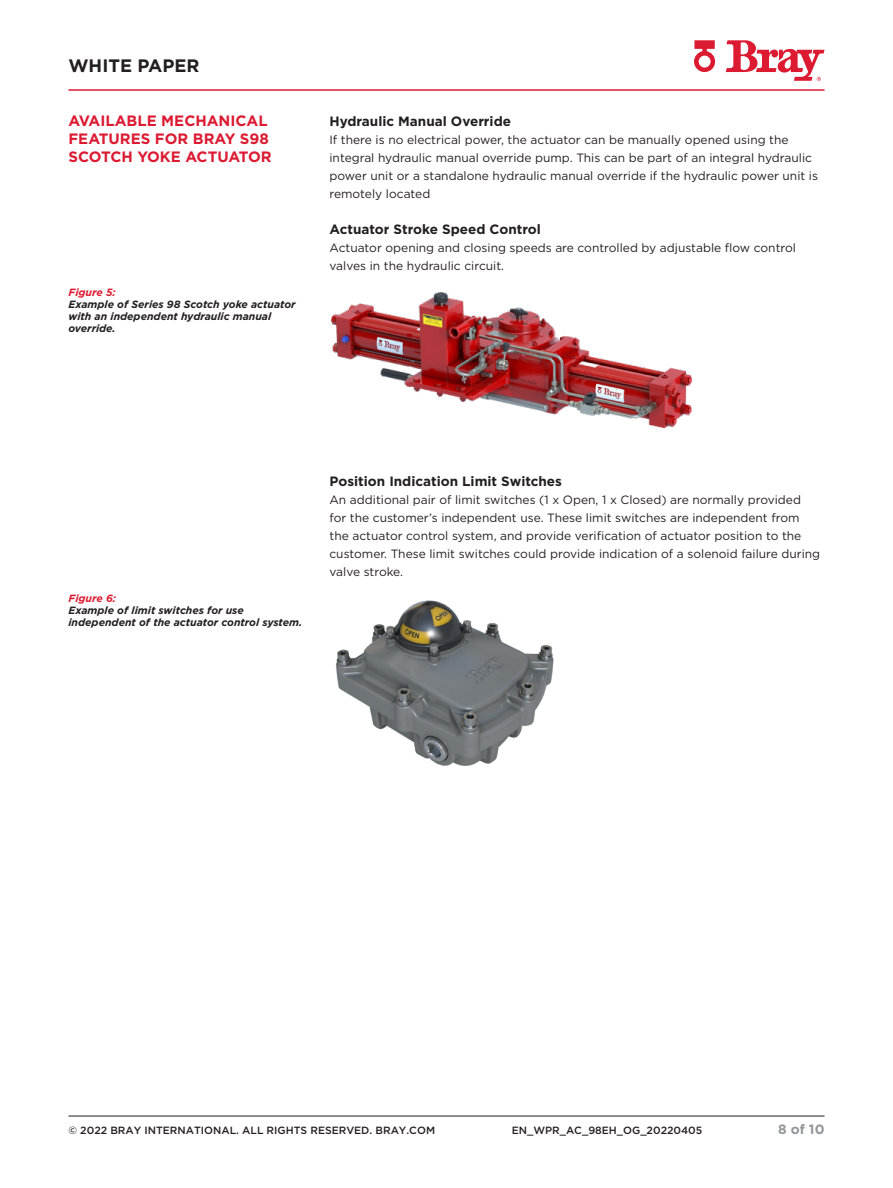
<style>
.page{position:relative;width:893px;height:1188px;background:#fff}
.page>*{position:absolute;margin:0;border:0;box-sizing:border-box;transform-origin:0 0}
.t1{font:700 18px "Gotham";color:#231f20}
.Subhead_1{font:700 15px/18px "Gotham";color:#dc1a32}
.Subhead_2{font:700 13.5px "Gotham";color:#231f20}
.t2{font:700 13.5px "Gotham";color:#939598}
.Body_Text{font:12px/18px "Gotham";color:#231f20}
.t3{font:italic 700 10.5px/12px "Gotham";color:#231f20}
.t4{font:500 10.5px "Gotham";color:#231f20}
.t5{font:italic 700 10.5px "Gotham";color:#dc1a32}
</style>
<div class="page">
<hr style="left:68px;top:1116px;width:756px;height:1px;background:#231f20">
<svg style="left:726px;top:40px;width:98px;height:41px"></svg>
<svg style="left:694px;top:40px;width:21px;height:32px"></svg>
<hr style="left:68px;top:89px;width:756px;height:2px;background:#dc1a32">
<img style="left:332px;top:292px;width:360px;height:136px">
<img style="left:336px;top:600px;width:218px;height:166px">
<h1 class="t1" style="left:68px;top:54px;width:133px">WHITE PAPER</h1>
<p class="Subhead_1" style="left:68px;top:112px;width:205px">AVAILABLE MECHANICAL<br>FEATURES FOR BRAY S98<br>SCOTCH YOKE ACTUATOR</p>
<p class="Subhead_2" style="left:329px;top:112px;width:183px">Hydraulic Manual Override</p>
<p class="Body_Text" style="left:329px;top:130px;width:490px">If there is no electrical power, the actuator can be manually opened using the integral hydraulic manual override pump. This can be part of an integral hydraulic power unit or a standalone hydraulic manual override if the hydraulic power unit is remotely located</p>
<p class="Subhead_2" style="left:329px;top:220px;width:213px">Actuator Stroke Speed Control</p>
<p class="Body_Text" style="left:329px;top:238px;width:468px">Actuator opening and closing speeds are controlled by adjustable flow control valves in the hydraulic circuit.</p>
<p class="t5" style="left:68px;top:286px;width:49px">Figure 5:</p>
<p class="t3" style="left:68px;top:299px;width:229px">Example of Series 98 Scotch yoke actuator with an independent hydraulic manual override.</p>
<p class="t5" style="left:68px;top:592px;width:49px">Figure 6:</p>
<p class="t3" style="left:68px;top:605px;width:235px">Example of limit switches for use independent of the actuator control system.</p>
<p class="Subhead_2" style="left:329px;top:472px;width:234px">Position Indication Limit Switches</p>
<p class="Body_Text" style="left:329px;top:490px;width:492px">An additional pair of limit switches (1 x Open, 1 x Closed) are normally provided for the customer’s independent use. These limit switches are independent from the actuator control system, and provide verification of actuator position to the customer. These limit switches could provide indication of a solenoid failure during valve stroke.</p>
<p class="t4" style="left:68px;top:1123px;width:368px">© 2022 BRAY INTERNATIONAL. ALL RIGHTS RESERVED. BRAY.COM</p>
<p class="t4" style="left:512px;top:1123px;width:192px">EN_WPR_AC_98EH_OG_20220405</p>
<p class="t2" style="left:778px;top:1120px;width:48px">8 of 10</p>
</div>
